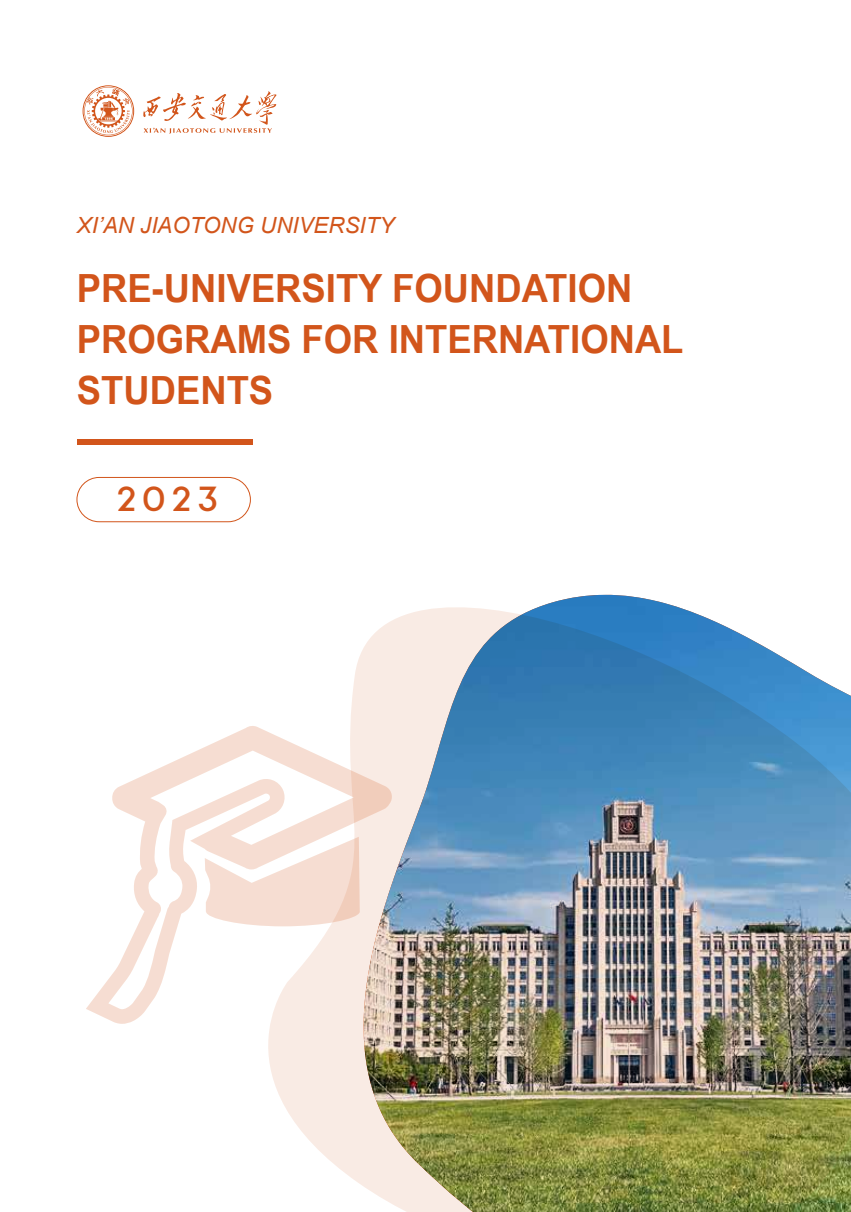
<style>
.page{position:relative;width:851px;height:1212px;background:#fff}
.page>*{position:absolute;margin:0;border:0;box-sizing:border-box;transform-origin:0 0}
.t1{font:700 38.85px/51px "Arial Narrow";color:#d2551b;scale:1.14 1}
.t2{font:700 34.8px "Visby CF";color:#d2551b}
.t3{font:italic 22.35px "Arial";color:#d2551b}
</style>
<div class="page">
<svg style="left:143px;top:91px;width:134px;height:43px"></svg>
<svg style="left:83px;top:85px;width:51px;height:52px"></svg>
<div style="left:77px;top:439px;width:176px;height:5px;background:#d2551b"></div>
<div style="left:77px;top:477px;width:174px;height:45px;border:1px solid #d2551b;border-radius:22px"></div>
<svg style="left:86px;top:726px;width:182px;height:298px"></svg>
<svg style="left:205px;top:837px;width:63px;height:89px"></svg>
<svg style="left:268px;top:650px;width:95px;height:536px"></svg>
<img style="left:363px;top:594px;width:487px;height:618px">
<img style="left:363px;top:602px;width:189px;height:540px">
<p class="t3" style="left:77px;top:210px;width:319px">XI’AN JIAOTONG UNIVERSITY</p>
<p class="t1" style="left:77px;top:261px;width:533px">PRE-UNIVERSITY FOUNDATION<br>PROGRAMS FOR INTERNATIONAL<br>STUDENTS</p>
<p class="t2" style="left:117px;top:477px;width:103px">2023</p>
</div>
